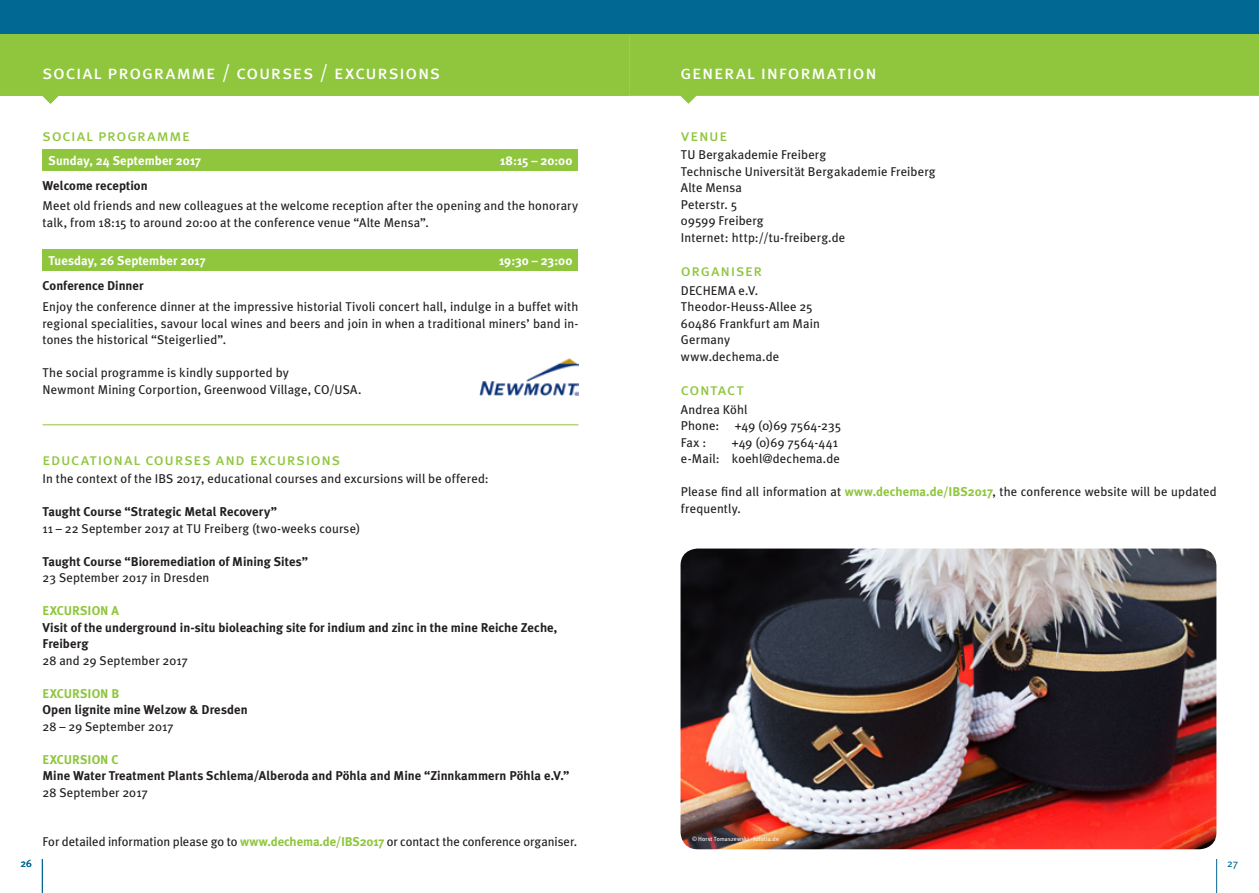
<style>
.page{position:relative;width:1259px;height:893px;background:#fff}
.page>*{position:absolute;margin:0;border:0;box-sizing:border-box;transform-origin:0 0}
.t1{font:19.5px "Meta Plus Book Caps";letter-spacing:.035em;color:#fff}
.t2{font:16.5px "Meta Plus Book Caps";letter-spacing:.04em;color:#8fc63e}
.t3{font:12.75px/16.5px "Meta Plus";letter-spacing:.01em;color:#231f20}
.t4{font:700 12.75px/16.5px "Meta Plus";letter-spacing:.005em;color:#231f20}
.t5{font:700 12.75px "Meta Plus";letter-spacing:.005em;color:#fff}
.t6{font:700 12.75px "Meta Plus";color:#8fc63e}
.t7{font:10.5px "Meta Plus";color:#006893}
.t8{font:6px "Meta Plus";letter-spacing:.02em;color:#fff}
.s1{font-weight:700;color:#8fc63e}
</style>
<div class="page">
<svg style="left:629px;top:34px;width:630px;height:70px;background:#9bcc54"></svg>
<hr style="left:1216px;top:859px;width:1px;height:34px;background:#006893">
<svg style="left:0;top:34px;width:629px;height:70px;background:#9bcc53"></svg>
<div style="left:0;top:0;width:629px;height:34px;background:#006893"></div>
<div style="left:629px;top:0;width:630px;height:34px;background:#006893"></div>
<hr style="left:42px;top:859px;width:1px;height:34px;background:#006893">
<div style="left:43px;top:149px;width:535px;height:22px;background:#8fc63e"></div>
<div style="left:43px;top:249px;width:535px;height:22px;background:#8fc63e"></div>
<img style="left:479px;top:358px;width:99px;height:38px">
<hr style="left:43px;top:425px;width:535px;height:1px;background:#8fc63e">
<img style="left:680px;top:549px;width:536px;height:300px">
<h1 class="t1" style="left:43px;top:61px;width:399px">social programme / courses / excursions</h1>
<h1 class="t1" style="left:53px;top:61px;width:272px">cientific lecture programme</h1>
<p class="t2" style="left:43px;top:125px;width:149px">social programme</p>
<p class="t5" style="left:49px;top:153px;width:154px">Sunday, 24 September 2017</p>
<p class="t5" style="left:500px;top:153px;width:74px">18:15 – 20:00</p>
<p class="t4" style="left:43px;top:177px;width:107px">Welcome reception</p>
<p class="t3" style="left:43px;top:198px;width:537px">Meet old friends and new colleagues at the welcome reception after the opening and the honorary talk, from 18:15 to around 20:00 at the conference venue “Alte Mensa”.</p>
<p class="t5" style="left:49px;top:253px;width:159px">Tuesday, 26 September 2017</p>
<p class="t5" style="left:499px;top:253px;width:75px">19:30 – 23:00</p>
<p class="t4" style="left:43px;top:278px;width:103px">Conference Dinner</p>
<p class="t3" style="left:43px;top:298px;width:537px;text-align:justify">Enjoy the conference dinner at the impressive historial Tivoli concert hall, indulge in a buffet with regional specialities, savour local wines and beers and join in when a traditional miners’ band in&shy;tones the historical “Steigerlied”.</p>
<p class="t3" style="left:43px;top:364px;width:320px">The social programme is kindly supported by<br>Newmont Mining Corportion, Greenwood Village, CO/USA.</p>
<p class="t2" style="left:43px;top:449px;width:299px">educational courses and excursions</p>
<p class="t3" style="left:43px;top:470px;width:448px">In the context of the IBS 2017, educational courses and excursions will be offered:</p>
<p class="t4" style="left:43px;top:504px;width:236px">Taught Course “Strategic Metal Recovery”</p>
<p class="t3" style="left:43px;top:520px;width:319px">11 – 22 September 2017 at TU Freiberg (two-weeks course)</p>
<p class="t4" style="left:43px;top:553px;width:267px">Taught Course “Bioremediation of Mining Sites”</p>
<p class="t3" style="left:43px;top:569px;width:168px">23 September 2017 in Dresden</p>
<p class="t6" style="left:43px;top:603px;width:78px">EXCURSION A</p>
<p class="t4" style="left:43px;top:619px;width:516px">Visit of the underground in-situ bioleaching site for indium and zinc in the mine Reiche Zeche,<br>Freiberg</p>
<p class="t3" style="left:43px;top:652px;width:147px">28 and 29 September 2017</p>
<p class="t6" style="left:43px;top:686px;width:78px">EXCURSION B</p>
<p class="t4" style="left:43px;top:702px;width:207px">Open lignite mine Welzow &amp; Dresden</p>
<p class="t3" style="left:43px;top:718px;width:133px">28 – 29 September 2017</p>
<p class="t6" style="left:43px;top:752px;width:77px">EXCURSION C</p>
<p class="t4" style="left:43px;top:768px;width:528px">Mine Water Treatment Plants Schlema/Alberoda and Pöhla and Mine “Zinnkammern Pöhla e.V.”</p>
<p class="t3" style="left:43px;top:784px;width:107px">28 September 2017</p>
<p class="t3" style="left:43px;top:833px;width:536px">For detailed information please go to <span class="s1">www.dechema.de/IBS2017</span> or contact the conference organiser.</p>
<h1 class="t1" style="left:680px;top:61px;width:198px">general information</h1>
<p class="t2" style="left:681px;top:125px;width:48px">venue</p>
<p class="t3" style="left:681px;top:146px;width:256px">TU Bergakademie Freiberg<br>Technische Universität Bergakademie Freiberg<br>Alte Mensa<br>Peterstr. 5<br>09599 Freiberg<br>Internet: http://tu-freiberg.de</p>
<p class="t2" style="left:681px;top:261px;width:83px">organiser</p>
<p class="t3" style="left:681px;top:282px;width:140px">DECHEMA e.V.<br>Theodor-Heuss-Allee 25<br>60486 Frankfurt am Main<br>Germany www.dechema.de</p>
<p class="t2" style="left:681px;top:380px;width:65px">contact</p>
<p class="t3" style="left:681px;top:401px;width:162px">Andrea Köhl<br>Phone: +49 (0)69 7564-235<br>Fax :</p>
<p class="t3" style="left:681px;top:434px;width:161px;text-align:right">+49 (0)69 7564-441<br>e-Mail: koehl@dechema.de</p>
<p class="t3" style="left:681px;top:484px;width:537px">Please find all information at <span class="s1">www.dechema.de/IBS2017</span>, the conference website will be updated frequently.</p>
<p class="t8" style="left:692px;top:835px;width:89px">© Horst Tomaszewski - fotolia.de</p>
<p class="t7" style="left:20px;top:857px;width:13px">26</p>
<p class="t7" style="left:1227px;top:857px;width:12px">27</p>
</div>
